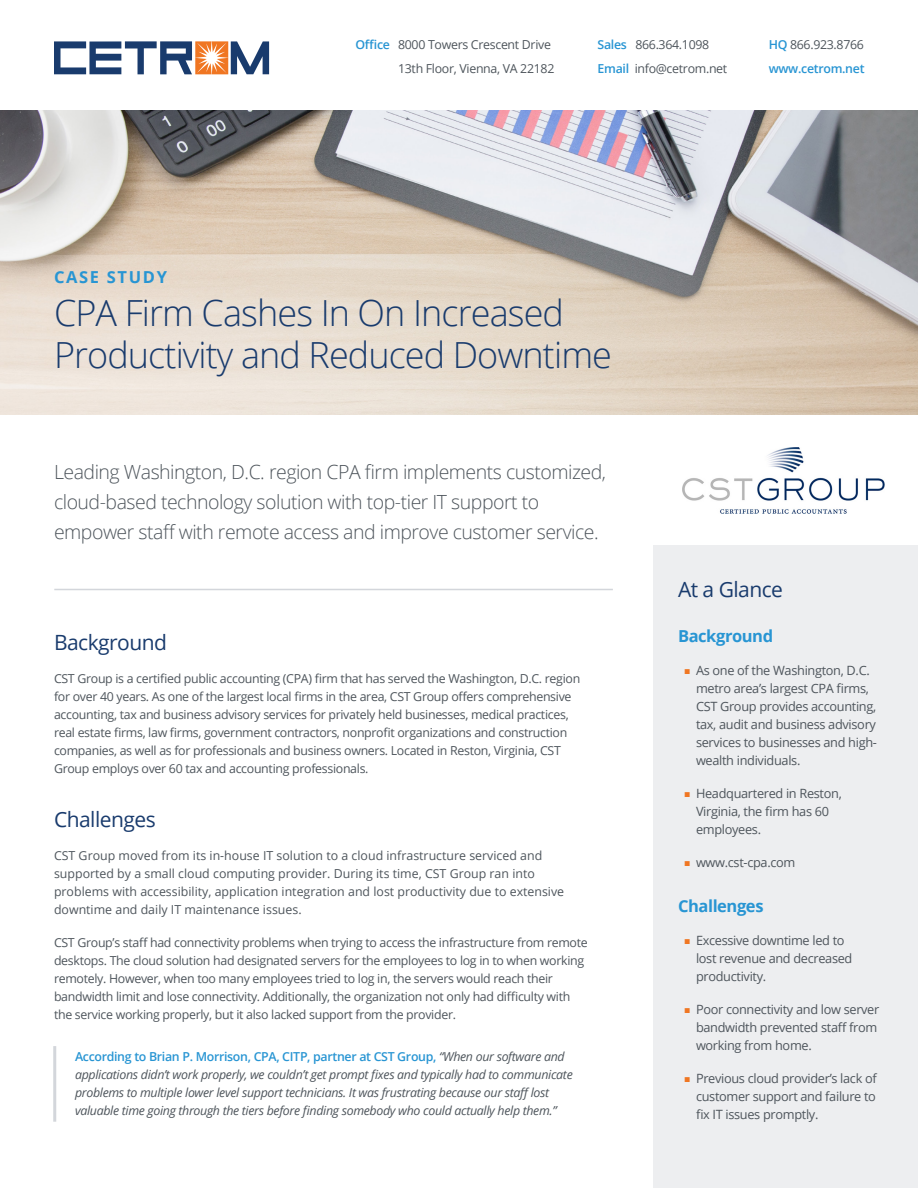
<style>
.page{position:relative;width:918px;height:1188px;background:#fff}
.page>*{position:absolute;margin:0;border:0;box-sizing:border-box;transform-origin:0 0}
.Heading_1{font:300 36px/42px "Open Sans";letter-spacing:-.025em;color:#193b6d}
.Heading_2{font:21px "Open Sans";letter-spacing:-.025em;color:#193b6d}
.Intro_Text{font:300 19.5px/30px "Open Sans";letter-spacing:-.025em;color:#4e555c}
.Paragraph{font:700 16.5px "Open Sans";letter-spacing:-.025em;color:#2895d3}
.Heading_1-2{font:700 16.5px "Open Sans";letter-spacing:.1em;color:#2895d3}
.t1{font:12.75px/18px "Open Sans";letter-spacing:-.025em;color:#4e555c}
.Paragraph-2{font:12.3px/18px "Open Sans";letter-spacing:-.025em;color:#4e555c}
.Paragraph-3{font:italic 12.3px/18px "Open Sans";letter-spacing:-.025em;color:#4e555c}
.Paragraph-4{font:12.3px/18px "Open Sans";color:#4e555c}
.Paragraph-5{font:600 12.3px "Open Sans";letter-spacing:-.025em;color:#2895d3}
.s1{font-weight:600;color:#2895d3}
.s2{font-weight:600;font-style:normal;color:#2895d3}
.s3{font-family:"Arial";font-size:10.5px;color:#f07622}
</style>
<div class="page">
<img style="left:0;top:110px;width:918px;height:304px">
<div style="left:653px;top:545px;width:265px;height:643px;background:#edeef0"></div>
<svg style="left:54px;top:41px;width:215px;height:33px"></svg>
<hr style="left:53px;top:1046px;width:3px;height:76px;background:#d3d6db">
<hr style="left:54px;top:589px;width:559px;height:1px;background:#d3d6db">
<img style="left:682px;top:448px;width:202px;height:66px">
<p class="Paragraph-5" style="left:355px;top:36px;width:36px">Office</p>
<p class="Paragraph-2" style="left:398px;top:35px;width:154px">8000 Towers Crescent Drive</p>
<p class="Paragraph-2" style="left:398px;top:59px;width:158px">13th Floor, Vienna, VA 22182</p>
<p class="Paragraph-2" style="left:598px;top:35px;width:113px"><span class="s1">Sales</span> 866.364.1098</p>
<p class="Paragraph-2" style="left:598px;top:59px;width:131px"><span class="s1">Email</span> info@cetrom.net</p>
<p class="Paragraph-2" style="left:769px;top:35px;width:97px"><span class="s1">HQ</span> 866.923.8766</p>
<p class="Paragraph-5" style="left:769px;top:60px;width:97px">www.cetrom.net</p>
<p class="Heading_1-2" style="left:54px;top:265px;width:114px">CASE STUDY</p>
<p class="Heading_1" style="left:54px;top:291px;width:560px">CPA Firm Cashes In On Increased<br>Productivity and Reduced Downtime</p>
<p class="Intro_Text" style="left:54px;top:457px;width:554px">Leading Washington, D.C. region CPA firm implements customized, cloud-based technology solution with top-tier IT support to empower staff with remote access and improve customer service.</p>
<p class="Heading_2" style="left:54px;top:628px;width:115px">Background</p>
<p class="Paragraph-2" style="left:54px;top:669px;width:528px">CST Group is a certified public accounting (CPA) firm that has served the Washington, D.C. region for over 40 years. As one of the largest local firms in the area, CST Group offers comprehensive accounting, tax and business advisory services for privately held businesses, medical practices, real estate firms, law firms, government contractors, nonprofit organizations and construction companies, as well as for professionals and business owners. Located in Reston, Virginia, CST Group employs over 60 tax and accounting professionals.</p>
<p class="Heading_2" style="left:54px;top:805px;width:103px">Challenges</p>
<p class="Paragraph-4" style="left:54px;top:846px;width:512px">CST Group moved from its in-house IT solution to a cloud infrastructure serviced and supported by a small cloud computing provider. During its time, CST Group ran into problems with accessibility, application integration and lost productivity due to extensive downtime and daily IT maintenance issues.</p>
<p class="Paragraph-2" style="left:54px;top:933px;width:535px">CST Group’s staff had connectivity problems when trying to access the infrastructure from remote desktops. The cloud solution had designated servers for the employees to log in to when working remotely. However, when too many employees tried to log in, the servers would reach their bandwidth limit and lose connectivity. Additionally, the organization not only had difficulty with the service working properly, but it also lacked support from the provider.</p>
<p class="Paragraph-3" style="left:75px;top:1047px;width:499px"><span class="s2">According to Brian P. Morrison, CPA, CITP, partner at CST Group,</span> “When our software and applications didn’t work properly, we couldn’t get prompt fixes and typically had to communicate problems to multiple lower level support technicians. It was frustrating because our staff lost valuable time going through the tiers before finding somebody who could actually help them.”</p>
<p class="Heading_2" style="left:678px;top:575px;width:106px">At a Glance</p>
<p class="Paragraph" style="left:678px;top:625px;width:97px">Background</p>
<p class="t1" style="left:696px;top:662px;width:182px;text-indent:-12px"><span class="s3">■</span> As one of the Washington, D.C. metro area’s largest CPA firms,<br>CST Group provides accounting, tax, audit and business advisory services to businesses and high&shy;wealth individuals.</p>
<p class="t1" style="left:696px;top:785px;width:147px;text-indent:-12px"><span class="s3">■</span> Headquartered in Reston,<br>Virginia, the firm has 60 employees.</p>
<p class="t1" style="left:684px;top:854px;width:113px"><span class="s3">■</span> www.cst-cpa.com</p>
<p class="Paragraph" style="left:678px;top:895px;width:87px">Challenges</p>
<p class="t1" style="left:696px;top:932px;width:158px;text-indent:-12px"><span class="s3">■</span> Excessive downtime led to lost revenue and decreased productivity.</p>
<p class="t1" style="left:696px;top:1001px;width:185px;text-indent:-12px"><span class="s3">■</span> Poor connectivity and low server bandwidth prevented staff from working from home.</p>
<p class="t1" style="left:696px;top:1070px;width:182px;text-align:justify;text-indent:-12px"><span class="s3">■</span> Previous cloud provider’s lack of customer support and failure to fix IT issues promptly.</p>
</div>
